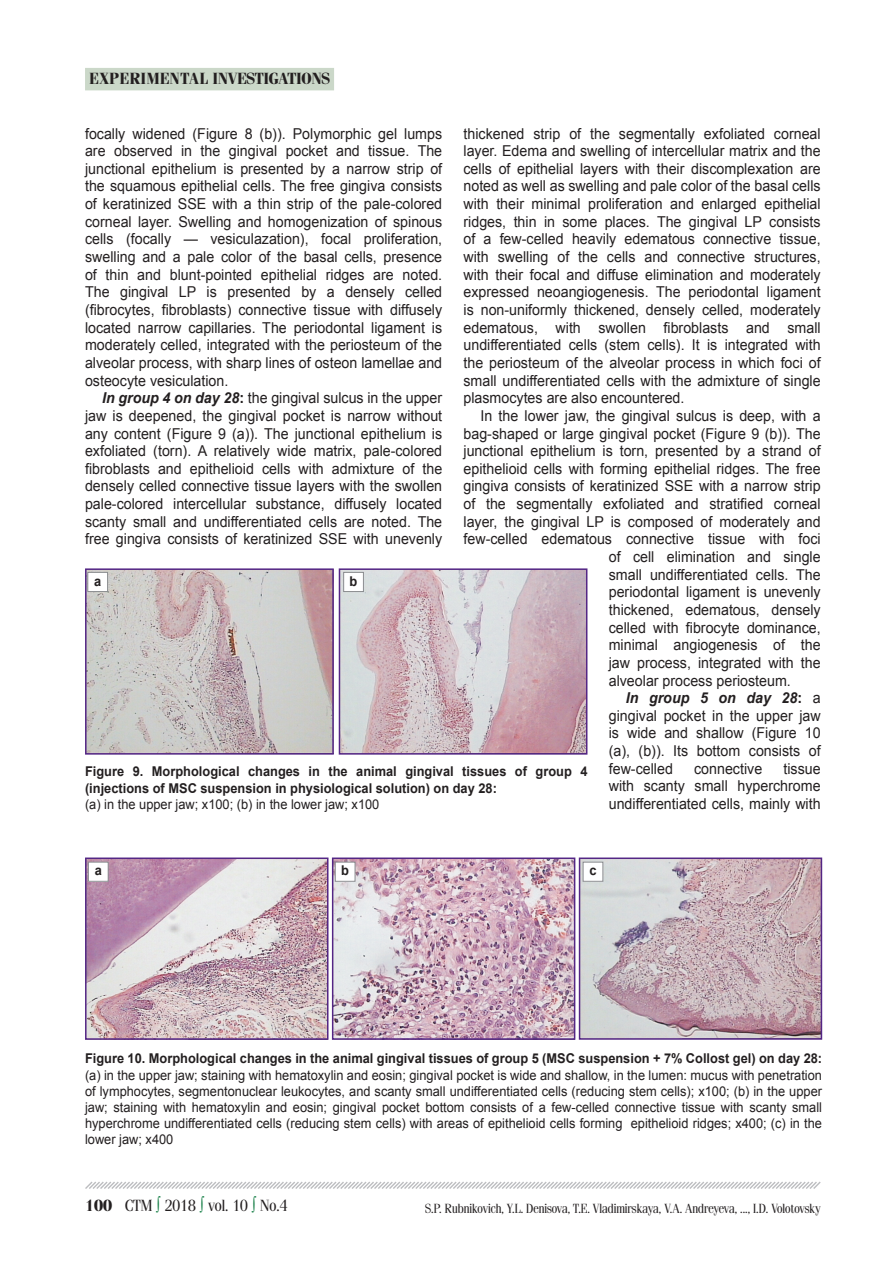
<style>
.page{position:relative;width:893px;height:1276px;background:#fff}
.page>*{position:absolute;margin:0;border:0;box-sizing:border-box;transform-origin:0 0}
.t1{font:700 16.5px "Simeiz";color:#231f20}
.t2{font:16.5px "Simeiz";color:#231f20}
.t3{font:15px/17.7px "Arial";color:#231f20;text-align:justify;scale:.95 1}
.t4{font:italic 700 15px "Arial";color:#231f20;scale:.95 1}
.t5{font:13.5px/16.2px "Arial";color:#231f20;text-align:justify;scale:.95 1}
.t6{font:700 13.5px/16.2px "Arial";color:#231f20;scale:.95 1}
.t7{font:13.5px "Simeiz";color:#231f20;scale:.95 1}
.s1{font-weight:700;font-style:italic}
.s2{font-weight:700}
.s3{font-style:normal}
.s4{font-weight:400;font-style:normal}
.s5{color:#127c43}
</style>
<div class="page">
<svg style="left:85px;top:1181px;width:736px;height:8px"></svg>
<div style="left:85px;top:68px;width:249px;height:22px;background:#cbd8c9"></div>
<img style="left:88px;top:571px;width:243px;height:180px">
<div style="left:85px;top:568px;width:249px;height:186px;border:2px solid #542685"></div>
<img style="left:342px;top:571px;width:242px;height:180px">
<div style="left:339px;top:568px;width:248px;height:186px;border:2px solid #542685"></div>
<div style="left:88px;top:572px;width:20px;height:19px;background:#fff"></div>
<div style="left:87px;top:572px;width:21px;height:20px;border:1px solid #8b8d90"></div>
<div style="left:344px;top:572px;width:19px;height:19px;background:#fff"></div>
<div style="left:343px;top:572px;width:21px;height:20px;border:1px solid #8b8d90"></div>
<img style="left:88px;top:860px;width:237px;height:176px">
<div style="left:85px;top:857px;width:243px;height:182px;border:2px solid #542685"></div>
<img style="left:335px;top:860px;width:237px;height:176px">
<div style="left:332px;top:857px;width:243px;height:182px;border:2px solid #542685"></div>
<img style="left:582px;top:860px;width:237px;height:176px">
<div style="left:579px;top:857px;width:243px;height:182px;border:2px solid #542685"></div>
<div style="left:88px;top:862px;width:20px;height:19px;background:#fff"></div>
<div style="left:88px;top:862px;width:21px;height:19px;border:1px solid #8b8d90"></div>
<div style="left:335px;top:862px;width:20px;height:19px;background:#fff"></div>
<div style="left:335px;top:862px;width:20px;height:19px;border:1px solid #8b8d90"></div>
<div style="left:583px;top:862px;width:20px;height:19px;background:#fff"></div>
<div style="left:583px;top:862px;width:20px;height:19px;border:1px solid #8b8d90"></div>
<p class="t1" style="left:90px;top:69px;width:242px">EXPERIMENTAL INVESTIGATIONS</p>
<p class="t3" style="left:85px;top:125px;width:377px">focally widened (Figure 8 (b)). Polymorphic gel lumps are observed in the gingival pocket and tissue. The junctional epithelium is presented by a narrow strip of the squamous epithelial cells. The free gingiva consists of keratinized SSE with a thin strip of the pale-colored corneal layer. Swelling and homogenization of spinous cells (focally — vesiculazation), focal proliferation, swelling and a pale color of the basal cells, presence of thin and blunt-pointed epithelial ridges are noted.<br>The gingival LP is presented by a densely celled (fibrocytes, fibroblasts) connective tissue with diffusely located narrow capillaries. The periodontal ligament is moderately celled, integrated with the periosteum of the alveolar process, with sharp lines of osteon lamellae and osteocyte vesiculation.</p>
<p class="t3" style="left:85px;top:389px;width:377px;text-indent:17px"><span class="s1">In group 4 on day 28</span><span class="s2">:</span> the gingival sulcus in the upper jaw is deepened, the gingival pocket is narrow without any content (Figure 9 (a)). The junctional epithelium is exfoliated (torn). A relatively wide matrix, pale-colored fibroblasts and epithelioid cells with admixture of the densely celled connective tissue layers with the swollen pale-colored intercellular substance, diffusely located scanty small and undifferentiated cells are noted. The free gingiva consists of keratinized SSE with unevenly</p>
<p class="t3" style="left:463px;top:125px;width:377px">thickened strip of the segmentally exfoliated corneal layer. Edema and swelling of intercellular matrix and the cells of epithelial layers with their discomplexation are noted as well as swelling and pale color of the basal cells with their minimal proliferation and enlarged epithelial ridges, thin in some places. The gingival LP consists of a few-celled heavily edematous connective tissue, with swelling of the cells and connective structures, with their focal and diffuse elimination and moderately expressed neoangiogenesis. The periodontal ligament is non-uniformly thickened, densely celled, moderately edematous, with swollen fibroblasts and small undifferentiated cells (stem cells). It is integrated with the periosteum of the alveolar process in which foci of small undifferentiated cells with the admixture of single plasmocytes are also encountered.</p>
<p class="t3" style="left:480px;top:407px;width:360px">In the lower jaw, the gingival sulcus is deep, with a</p>
<p class="t3" style="left:463px;top:424px;width:377px">bag-shaped or large gingival pocket (Figure 9 (b)). The</p>
<p class="t3" style="left:463px;top:442px;width:377px">junctional epithelium is torn, presented by a strand of</p>
<p class="t3" style="left:463px;top:460px;width:377px">epithelioid cells with forming epithelial ridges. The free</p>
<p class="t3" style="left:463px;top:477px;width:377px">gingiva consists of keratinized SSE with a narrow strip</p>
<p class="t3" style="left:463px;top:495px;width:377px">of the segmentally exfoliated and stratified corneal</p>
<p class="t3" style="left:463px;top:513px;width:377px">layer, the gingival LP is composed of moderately and</p>
<p class="t3" style="left:463px;top:530px;width:377px">few-celled edematous connective tissue with foci</p>
<p class="t3" style="left:609px;top:548px;width:225px">of cell elimination and single</p>
<p class="t3" style="left:609px;top:566px;width:225px">small undifferentiated cells. The</p>
<p class="t3" style="left:609px;top:583px;width:225px">periodontal ligament is unevenly</p>
<p class="t3" style="left:609px;top:601px;width:225px">thickened, edematous, densely</p>
<p class="t3" style="left:609px;top:618px;width:225px">celled with fibrocyte dominance,</p>
<p class="t3" style="left:609px;top:636px;width:225px">minimal angiogenesis of the</p>
<p class="t3" style="left:609px;top:654px;width:225px">jaw process, integrated with the</p>
<p class="t3" style="left:609px;top:671px;width:193px">alveolar process periosteum.</p>
<p class="t4" style="left:626px;top:688px;width:207px">In group 5 on day 28<span class="s3">:</span> <span class="s4">a</span></p>
<p class="t3" style="left:609px;top:707px;width:225px">gingival pocket in the upper jaw</p>
<p class="t3" style="left:609px;top:724px;width:225px">is wide and shallow (Figure 10</p>
<p class="t3" style="left:609px;top:742px;width:225px">(a), (b)). Its bottom consists of</p>
<p class="t3" style="left:609px;top:760px;width:69px">few-celled</p>
<p class="t3" style="left:694px;top:760px;width:73px">connective</p>
<p class="t6" style="left:94px;top:573px;width:9px">а</p>
<p class="t6" style="left:350px;top:573px;width:10px">b</p>
<p class="t3" style="left:609px;top:760px;width:225px;text-indent:175px">tissue with scanty small hyperchrome undifferentiated cells, mainly with</p>
<p class="t6" style="left:85px;top:764px;width:530px">Figure 9. Morphological changes in the animal gingival tissues of group 4 (injections of MSC suspension in physiological solution) on day 28:</p>
<p class="t5" style="left:85px;top:796px;width:311px">(а) in the upper jaw; х100; (b) in the lower jaw; х100</p>
<p class="t6" style="left:95px;top:863px;width:9px">а</p>
<p class="t6" style="left:341px;top:863px;width:10px">b</p>
<p class="t6" style="left:589px;top:863px;width:9px">c</p>
<p class="t6" style="left:85px;top:1051px;width:777px">Figure 10. Morphological changes in the animal gingival tissues of group 5 (MSC suspension + 7% Collost gel) on day 28:</p>
<p class="t5" style="left:85px;top:1066px;width:777px">(а) in the upper jaw; staining with hematoxylin and eosin; gingival pocket is wide and shallow, in the lumen: mucus with penetration of lymphocytes, segmentonuclear leukocytes, and scanty small undifferentiated cells (reducing stem cells); х100; (b) in the upper jaw; staining with hematoxylin and eosin; gingival pocket bottom consists of a few-celled connective tissue with scanty small hyperchrome undifferentiated cells (reducing stem cells) with areas of epithelioid cells forming epithelioid ridges; х400; (c) in the lower jaw; х400</p>
<p class="t2" style="left:85px;top:1197px;width:204px"><span class="s2">100</span> СТМ <span class="s5">∫</span> 2018 <span class="s5">∫</span> vol. 10 <span class="s5">∫</span> No.4</p>
<p class="t7" style="left:425px;top:1201px;width:418px">S.P. Rubnikovich, Y.L. Denisova, Т.E. Vladimirskaya, V.А. Andreyeva, ..., I.D. Volotovsky</p>
</div>
